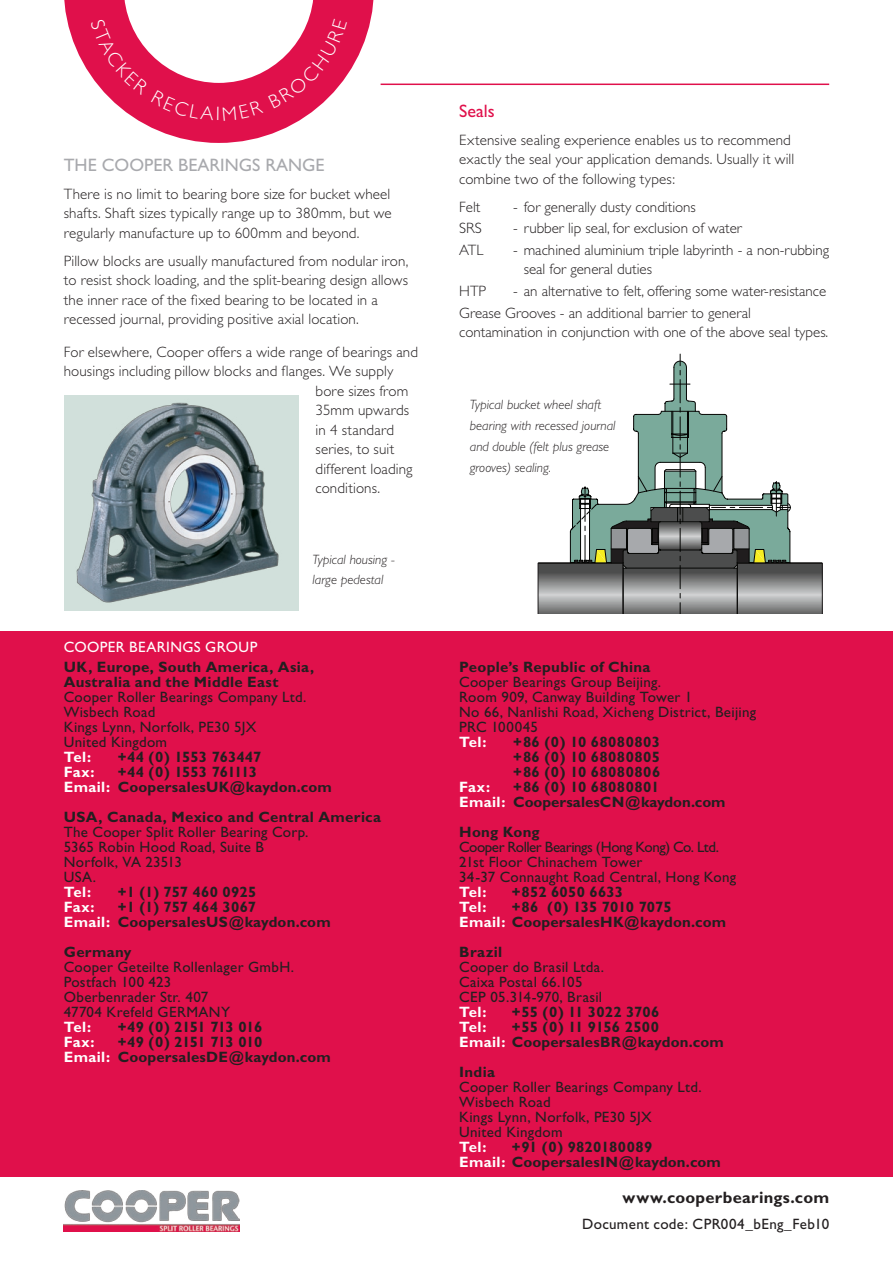
<style>
.page{position:relative;width:893px;height:1263px;background:#fff}
.page>*{position:absolute;margin:0;border:0;box-sizing:border-box;transform-origin:0 0}
.t1{font:18px "Gill Sans";color:#a8a9ad}
.t2{font:18px "Gill Sans";color:#e0104b}
.t3{font:700 16.5px "Gill Sans";letter-spacing:.015em;color:#231f20}
.t4{font:300 15px/19.5px "Gill Sans";letter-spacing:.005em;color:#231f20}
.t5{font:15px/15px "Gill Sans";letter-spacing:.02em;color:#231f20}
.t6{font:700 15px/15px "Gill Sans";letter-spacing:.015em;color:#231f20}
.t7{font:700 15px "Gill Sans";letter-spacing:.015em;color:#fff}
.t8{font:15px "Gill Sans";letter-spacing:.03em;color:#fff}
.t9{font:700 15px "Gill Sans";letter-spacing:-.035em;color:#231f20}
.t10{font:italic 300 13.5px/21px "Gill Sans";color:#231f20}
.s1{color:#fff}
</style>
<div class="page">
<hr style="left:381px;top:84px;width:448px;height:1px;background:#e0104b">
<img style="left:64px;top:1191px;width:176px;height:41px">
<div style="left:0;top:631px;width:893px;height:546px;background:#e0104b"></div>
<div style="left:64px;top:395px;width:235px;height:216px;background:#d1e0db"></div>
<img style="left:76px;top:402px;width:203px;height:201px">
<svg style="left:538px;top:354px;width:285px;height:259px"></svg>
<svg style="left:64px;top:0;width:310px;height:143px"></svg>
<p class="t1" style="left:64px;top:154px;width:262px">Th e Cooper Bearings rang e</p>
<p class="t4" style="left:64px;top:184px;width:329px;text-align:justify">There is no limit to bearing bore size for bucket wheel shafts. Shaft sizes typically range up to 380mm, but we regularly manufacture up to 600mm and beyond.</p>
<p class="t4" style="left:64px;top:251px;width:346px">Pillow blocks are usually manufactured from nodular iron, to resist shock loading, and the split-bearing design allows the inner race of the fixed bearing to be located in a recessed journal, providing positive axial location.</p>
<p class="t4" style="left:64px;top:342px;width:356px">For elsewhere, Cooper offers a wide range of bearings and</p>
<p class="t4" style="left:64px;top:361px;width:331px">housings including pillow blocks and flanges. We supply</p>
<p class="t4" style="left:316px;top:381px;width:94px">bore sizes from</p>
<p class="t4" style="left:316px;top:400px;width:95px">35mm upwards</p>
<p class="t4" style="left:316px;top:420px;width:80px">in 4 standard</p>
<p class="t4" style="left:316px;top:439px;width:80px">series, to suit</p>
<p class="t4" style="left:316px;top:459px;width:98px">different loading</p>
<p class="t4" style="left:316px;top:478px;width:66px">conditions.</p>
<p class="t8" style="left:64px;top:638px;width:22px">COOPER</p>
<p class="t8" style="left:129px;top:638px;width:19px">BEARIN</p>
<p class="t8" style="left:182px;top:638px;width:76px">Gs group</p>
<p class="t10" style="left:313px;top:550px;width:84px;line-height:19.5px">Typical housing - large pedestal</p>
<p class="t6" style="left:64px;top:659px;width:252px">UK, Europe, South America, Asia,<br>Australia and the Middle East</p>
<p class="t5" style="left:64px;top:689px;width:244px">Cooper Roller Bearings Company Ltd.<br>Wisbech Road<br>Kings Lynn, Norfolk, PE30 5JX<br>United Kingdom</p>
<p class="t7" style="left:64px;top:748px;width:29px">Tel:</p>
<p class="t6" style="left:118px;top:749px;width:145px">+44 (0) 1553 763447</p>
<p class="t7" style="left:64px;top:763px;width:32px">Fax:</p>
<p class="t6" style="left:64px;top:764px;width:270px;text-indent:54px">+44 (0) 1553 761113<br><span class="s1">Email:</span> CoopersalesUK@kaydon.com</p>
<p class="t6" style="left:64px;top:809px;width:319px">USA, Canada, Mexico and Central America</p>
<p class="t5" style="left:64px;top:824px;width:246px">The Cooper Split Roller Bearing Corp.<br>5365 Robin Hood Road, Suite B<br>Norfolk, VA 23513<br>USA.</p>
<p class="t7" style="left:64px;top:883px;width:29px">Tel:</p>
<p class="t6" style="left:118px;top:884px;width:140px">+1 (1) 757 460 0925</p>
<p class="t7" style="left:64px;top:898px;width:32px">Fax:</p>
<p class="t6" style="left:64px;top:899px;width:268px;text-indent:54px">+1 (1) 757 464 3067<br><span class="s1">Email:</span> CoopersalesUS@kaydon.com</p>
<p class="t6" style="left:64px;top:944px;width:69px">Germany</p>
<p class="t5" style="left:64px;top:959px;width:232px">Cooper Geteilte Rollenlager GmbH.<br>Postfach 100 423<br>Oberbenrader Str. 407<br>47704 Krefeld GERMAN</p>
<p class="t5" style="left:221px;top:1004px;width:11px">Y</p>
<p class="t7" style="left:64px;top:1018px;width:29px">Tel:</p>
<p class="t9" style="left:118px;top:1018px;width:146px">+49 (0) 2151 713 016</p>
<p class="t7" style="left:64px;top:1033px;width:32px">Fax:</p>
<p class="t6" style="left:64px;top:1034px;width:269px;text-indent:54px">+49 (0) 2151 713 010<br><span class="s1">Email:</span> CoopersalesDE@kaydon.com</p>
<p class="t2" style="left:459px;top:100px;width:37px">Seals</p>
<p class="t4" style="left:459px;top:130px;width:336px">Extensive sealing experience enables us to recommend exactly the seal your application demands. Usually it will combine two of the following types:</p>
<p class="t4" style="left:459px;top:197px;width:23px">Felt</p>
<p class="t4" style="left:513px;top:197px;width:184px">- for generally dusty conditions</p>
<p class="t4" style="left:459px;top:219px;width:24px">SRS</p>
<p class="t4" style="left:513px;top:219px;width:231px">- rubber lip seal, for exclusion of water</p>
<p class="t4" style="left:459px;top:240px;width:8px">ATL</p>
<p class="t4" style="left:524px;top:240px;width:307px;text-indent:-10px">- machined aluminium triple labyrinth - a non-rubbing seal for general duties</p>
<p class="t4" style="left:459px;top:281px;width:29px">HT P</p>
<p class="t4" style="left:459px;top:280px;width:369px;line-height:21.6px;text-indent:54px">- an alternative to felt, offering some water-resistance<br>Grease Grooves - an additional barrier to general</p>
<p class="t4" style="left:459px;top:323px;width:371px">contamination in conjunction with one of the above seal types.</p>
<p class="t10" style="left:470px;top:394px;width:147px">Typical bucket wheel shaft bearing with recessed journal and double (felt plus grease grooves) sealing.</p>
<p class="t6" style="left:459px;top:659px;width:193px">People’s Republic of China</p>
<p class="t5" style="left:459px;top:674px;width:298px">Cooper Bearings Group Beijing.<br>Room 909, Canway Building Tower 1<br>No 66, Nanlishi Road, Xicheng District, Beijing<br>PRC 100045</p>
<p class="t7" style="left:459px;top:733px;width:29px">Tel:</p>
<p class="t6" style="left:513px;top:734px;width:149px;text-align:justify">+86 (0) 10 68080803 +86 (0) 10 68080805 +86 (0) 10 68080806</p>
<p class="t7" style="left:459px;top:778px;width:32px">Fax:</p>
<p class="t6" style="left:459px;top:779px;width:268px;text-indent:54px">+86 (0) 10 68080801<br><span class="s1">Email:</span> CoopersalesCN@kaydon.com</p>
<p class="t6" style="left:459px;top:824px;width:82px">Hong Kong</p>
<p class="t5" style="left:459px;top:839px;width:279px">Cooper Roller Bearings (Hong Kong) Co. Ltd.<br>21st Floor Chinachem Tower<br>34-37 Connaught Road Central, Hong Kong</p>
<p class="t7" style="left:459px;top:883px;width:29px">Tel:</p>
<p class="t6" style="left:512px;top:884px;width:113px">+852 6050 6633</p>
<p class="t7" style="left:459px;top:898px;width:29px">Tel:</p>
<p class="t6" style="left:459px;top:899px;width:268px;text-align:center">+86 (0) 135 7010 7075<br><span class="s1">Email:</span> CoopersalesHK@kaydon.com</p>
<p class="t6" style="left:459px;top:944px;width:44px">Brazil</p>
<p class="t5" style="left:459px;top:959px;width:146px">Cooper do Brasil Ltda.<br>Caixa Postal 66.105<br>CEP 05.314-970, Brasil</p>
<p class="t7" style="left:459px;top:1003px;width:29px">Tel:</p>
<p class="t6" style="left:512px;top:1004px;width:149px">+55 (0) 11 3022 3706</p>
<p class="t7" style="left:459px;top:1018px;width:29px">Tel:</p>
<p class="t6" style="left:459px;top:1019px;width:266px;text-indent:52px">+55 (0) 11 9156 2500<br><span class="s1">Email:</span> CoopersalesBR@kaydon.com</p>
<p class="t6" style="left:459px;top:1064px;width:37px">India</p>
<p class="t5" style="left:459px;top:1079px;width:244px">Cooper Roller Bearings Company Ltd.<br>Wisbech Road<br>Kings Lynn, Norfolk, PE30 5JX<br>United Kingdom</p>
<p class="t7" style="left:459px;top:1138px;width:29px">Tel:</p>
<p class="t6" style="left:459px;top:1139px;width:263px;text-indent:52px">+91 (0) 9820180089<br><span class="s1">Email:</span> CoopersalesIN@kaydon.com</p>
<p class="t3" style="left:623px;top:1188px;width:208px">www.cooperbearings.com</p>
<p class="t5" style="left:582px;top:1216px;width:248px">Document code: CPR004_bEng_Feb10</p>
</div>
